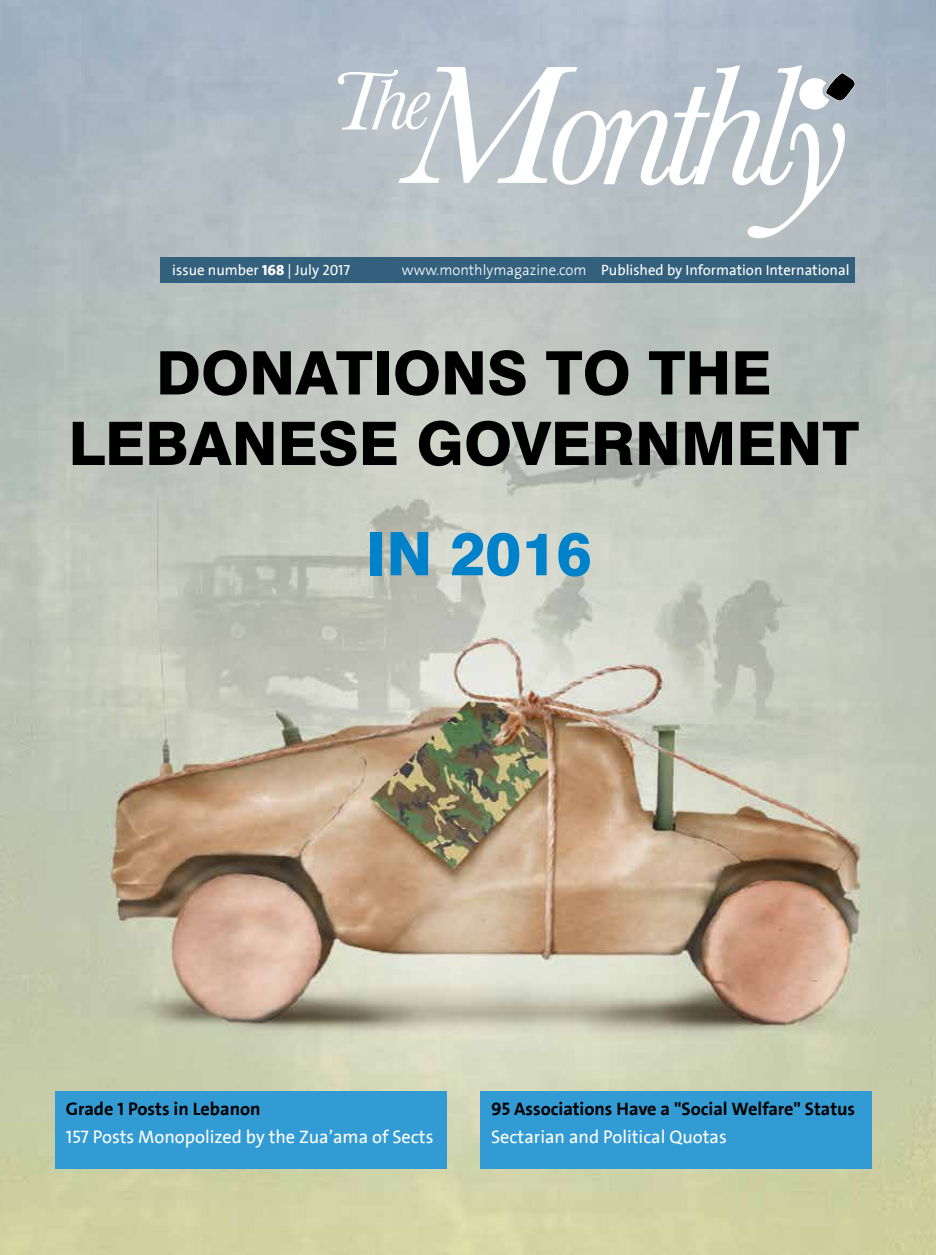
<style>
.page{position:relative;width:936px;height:1255px;background:#fff}
.page>*{position:absolute;margin:0;border:0;box-sizing:border-box;transform-origin:0 0}
.t1{font:800 60px/70.5px "Swiss 721 BT";color:#000;text-align:center}
.t2{font:800 60px "Swiss 721 BT";color:#0082ca}
.t3{font:18.3px "The Sans Arab";color:#fff}
.t4{font:700 18.3px "The Sans Arab";color:#000}
.t5{font:14.7px "The Sans Arab";color:#fff}
.s1{font-weight:800}
.s2{font-weight:300}
</style>
<div class="page">
<img style="left:0;top:0;width:935px;height:1254px">
<div style="left:55px;top:1091px;width:391px;height:77px;background:#339bd4"></div>
<div style="left:480px;top:1091px;width:392px;height:77px;background:#339bd4"></div>
<svg style="left:338px;top:65px;width:517px;height:173px"></svg>
<div style="left:161px;top:257px;width:694px;height:26px;background:#33617d"></div>
<p class="t5" style="left:172px;top:260px;width:179px">issue number <span class="s1">168</span> | July 2017</p>
<p class="t5" style="left:402px;top:260px;width:449px"><span class="s2">www.monthlymagazine.com</span> Published by Information International</p>
<h1 class="t1" style="left:68px;top:337px;width:792px">DONATIONS TO THE<br>LEBANESE GOVERNMENT</h1>
<h1 class="t2" style="left:366px;top:517px;width:227px">IN 2016</h1>
<p class="t4" style="left:66px;top:1097px;width:196px">Grade 1 Posts in Lebanon</p>
<p class="t3" style="left:66px;top:1125px;width:369px">157 Posts Monopolized by the Zua’ama of Sects</p>
<p class="t4" style="left:491px;top:1097px;width:365px">95 Associations Have a "Social Welfare" Status</p>
<p class="t3" style="left:491px;top:1125px;width:237px">Sectarian and Political Quotas</p>
</div>
